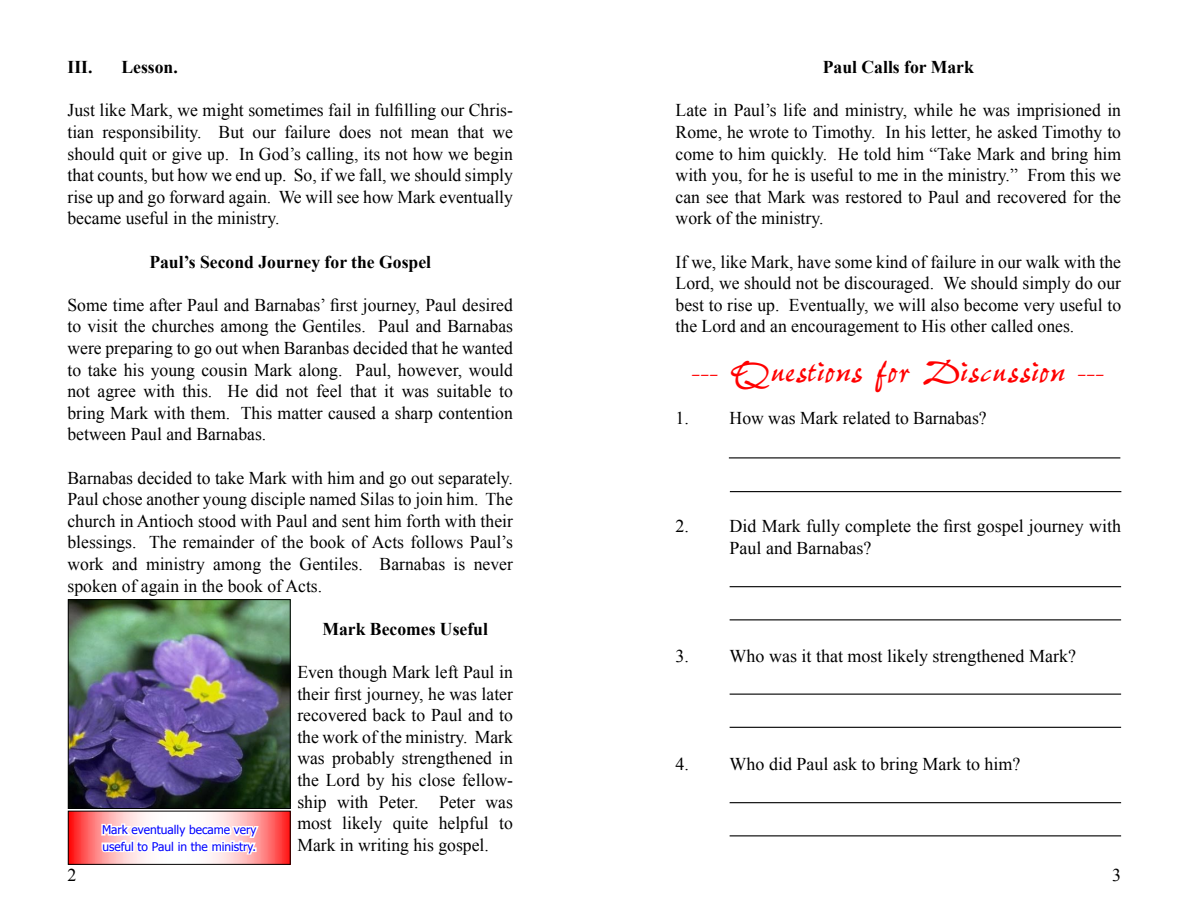
<style>
.page{position:relative;width:1188px;height:918px;background:#fff}
.page>*{position:absolute;margin:0;border:0;box-sizing:border-box;transform-origin:0 0}
.t1{font:36px "Pepita";color:#f00}
.t2{font:18px/21.6px "Times New Roman";color:#000;text-align:justify}
.t3{font:700 18px "Times New Roman";color:#000}
.t4{font:12px/16.5px "Tahoma";color:#00f}
</style>
<div class="page">
<img style="left:70px;top:601px;width:219px;height:206px">
<div style="left:68px;top:599px;width:223px;height:210px;border:1px solid #000"></div>
<svg style="left:70px;top:813px;width:219px;height:50px;background:#ff7272"></svg>
<svg style="left:100px;top:813px;width:161px;height:45px"></svg>
<div style="left:68px;top:811px;width:223px;height:54px;border:1px solid #000"></div>
<hr style="left:729px;top:457px;width:391px;height:1px;background:#000">
<hr style="left:730px;top:491px;width:391px;height:1px;background:#000">
<hr style="left:730px;top:586px;width:391px;height:1px;background:#000">
<hr style="left:730px;top:619px;width:391px;height:1px;background:#000">
<hr style="left:730px;top:694px;width:391px;height:1px;background:#000">
<hr style="left:730px;top:727px;width:391px;height:1px;background:#000">
<hr style="left:730px;top:802px;width:391px;height:1px;background:#000">
<hr style="left:730px;top:835px;width:391px;height:1px;background:#000">
<p class="t3" style="left:68px;top:55px;width:26px">III.</p>
<p class="t3" style="left:122px;top:55px;width:58px">Lesson.</p>
<p class="t2" style="left:68px;top:99px;width:447px">Just like Mark, we might sometimes fail in fulfilling our Chris&shy;tian responsibility. But our failure does not mean that we should quit or give up. In God’s calling, its not how we begin that counts, but how we end up. So, if we fall, we should simply rise up and go forward again. We will see how Mark eventually became useful in the ministry.</p>
<p class="t3" style="left:149px;top:249px;width:283px">Paul’s Second Journey for the Gospel</p>
<p class="t2" style="left:68px;top:294px;width:447px">Some time after Paul and Barnabas’ first journey, Paul desired to visit the churches among the Gentiles. Paul and Barnabas were preparing to go out when Baranbas decided that he wanted to take his young cousin Mark along. Paul, however, would not agree with this. He did not feel that it was suitable to bring Mark with them. This matter caused a sharp contention between Paul and Barnabas.</p>
<p class="t2" style="left:68px;top:467px;width:447px">Barnabas decided to take Mark with him and go out separately.<br>Paul chose another young disciple named Silas to join him. The church in Antioch stood with Paul and sent him forth with their blessings. The remainder of the book of Acts follows Paul’s work and ministry among the Gentiles. Barnabas is never spoken of again in the book of Acts.</p>
<p class="t3" style="left:322px;top:616px;width:167px">Mark Becomes Useful</p>
<p class="t2" style="left:297px;top:661px;width:217px">Even though Mark left Paul in their first journey, he was later recovered back to Paul and to the work of the ministry. Mark was probably strengthened in the Lord by his close fellow&shy;ship with Peter. Peter was most likely quite helpful to Mark in writing his gospel.</p>
<p class="t4" style="left:102px;top:821px;width:156px">Mark eventually became very useful to Paul in the ministry.</p>
<p class="t2" style="left:68px;top:864px;width:10px">2</p>
<p class="t3" style="left:823px;top:55px;width:153px">Paul Calls for Mark</p>
<p class="t2" style="left:676px;top:99px;width:447px">Late in Paul’s life and ministry, while he was imprisioned in Rome, he wrote to Timothy. In his letter, he asked Timothy to come to him quickly. He told him “Take Mark and bring him with you, for he is useful to me in the ministry.” From this we can see that Mark was restored to Paul and recovered for the work of the ministry.</p>
<p class="t2" style="left:676px;top:251px;width:447px">If we, like Mark, have some kind of failure in our walk with the Lord, we should not be discouraged. We should simply do our best to rise up. Eventually, we will also become very useful to the Lord and an encouragement to His other called ones.</p>
<h1 class="t1" style="left:691px;top:348px;width:414px">--- Questions for Discussion ---</h1>
<p class="t2" style="left:676px;top:407px;width:313px">1. How was Mark related to Barnabas?</p>
<p class="t2" style="left:730px;top:515px;width:393px;text-indent:-54px">2. Did Mark fully complete the first gospel journey with<br>Paul and Barnabas?</p>
<p class="t2" style="left:676px;top:645px;width:402px">3. Who was it that most likely strengthened Mark?</p>
<p class="t2" style="left:676px;top:753px;width:346px">4. Who did Paul ask to bring Mark to him?</p>
<p class="t2" style="left:1112px;top:864px;width:10px">3</p>
</div>
